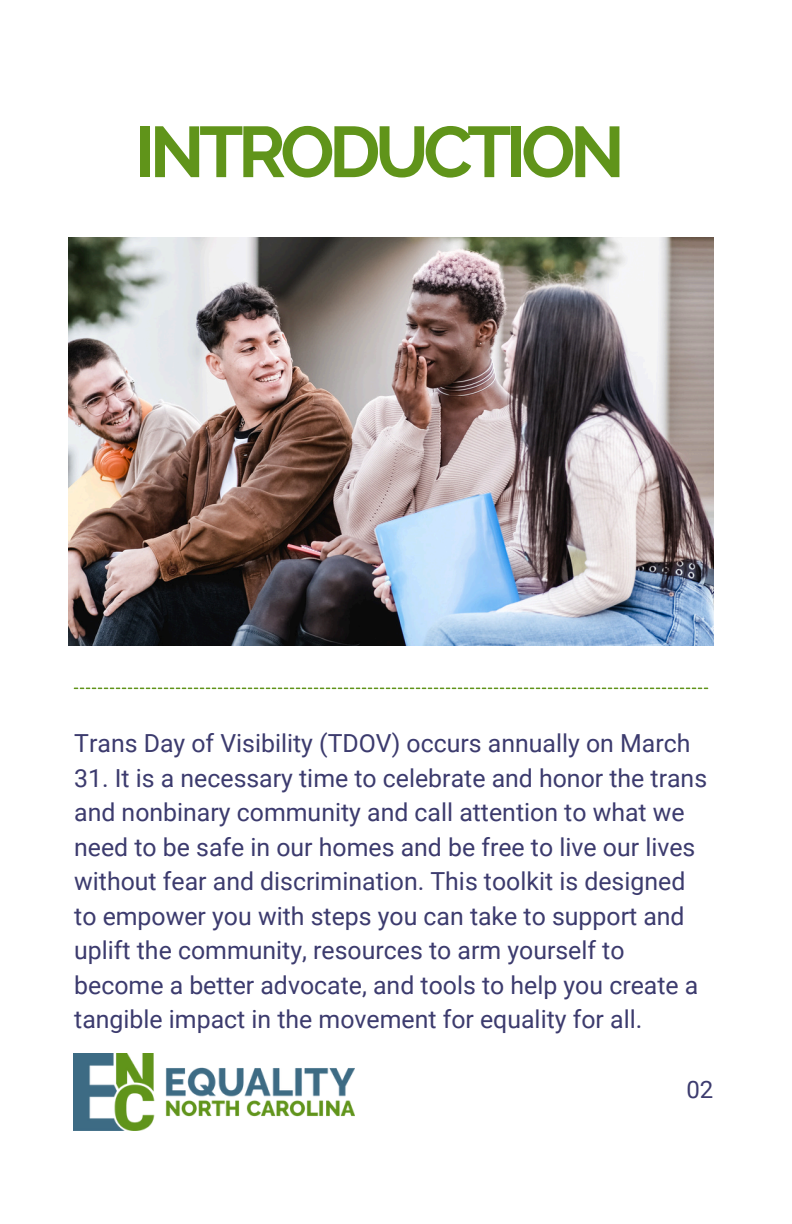
<style>
.page{position:relative;width:792px;height:1224px;background:#fff}
.page>*{position:absolute;margin:0;border:0;box-sizing:border-box;transform-origin:0 0}
.t1{font:700 71.6px "Raleway";letter-spacing:-.075em;color:#60941a}
.t2{font:24.8px/34.4px "Roboto";color:#3c3b6e}
.t3{font:24px "Roboto";color:#3c3b6e}
</style>
<div class="page">
<img style="left:69px;top:237px;width:645px;height:408px">
<svg style="left:74px;top:688px;width:634px;height:1px"></svg>
<img style="left:74px;top:1054px;width:280px;height:76px">
<h1 class="t1" style="left:135px;top:110px;width:492px">INTRODUCTION</h1>
<p class="t2" style="left:74px;top:727px;width:618px">Trans Day of Visibility (TDOV) occurs annually on March</p>
<p class="t2" style="left:74px;top:761px;width:634px">31. It is a necessary time to celebrate and honor the trans and nonbinary community and call attention to what we need to be safe in our homes and be free to live our lives without fear and discrimination. This toolkit is designed to empower you with steps you can take to support and uplift the community, resources to arm yourself to become a better advocate, and tools to help you create a tangible impact in the movement for equality for all.</p>
<p class="t3" style="left:686px;top:1076px;width:28px">02</p>
</div>
